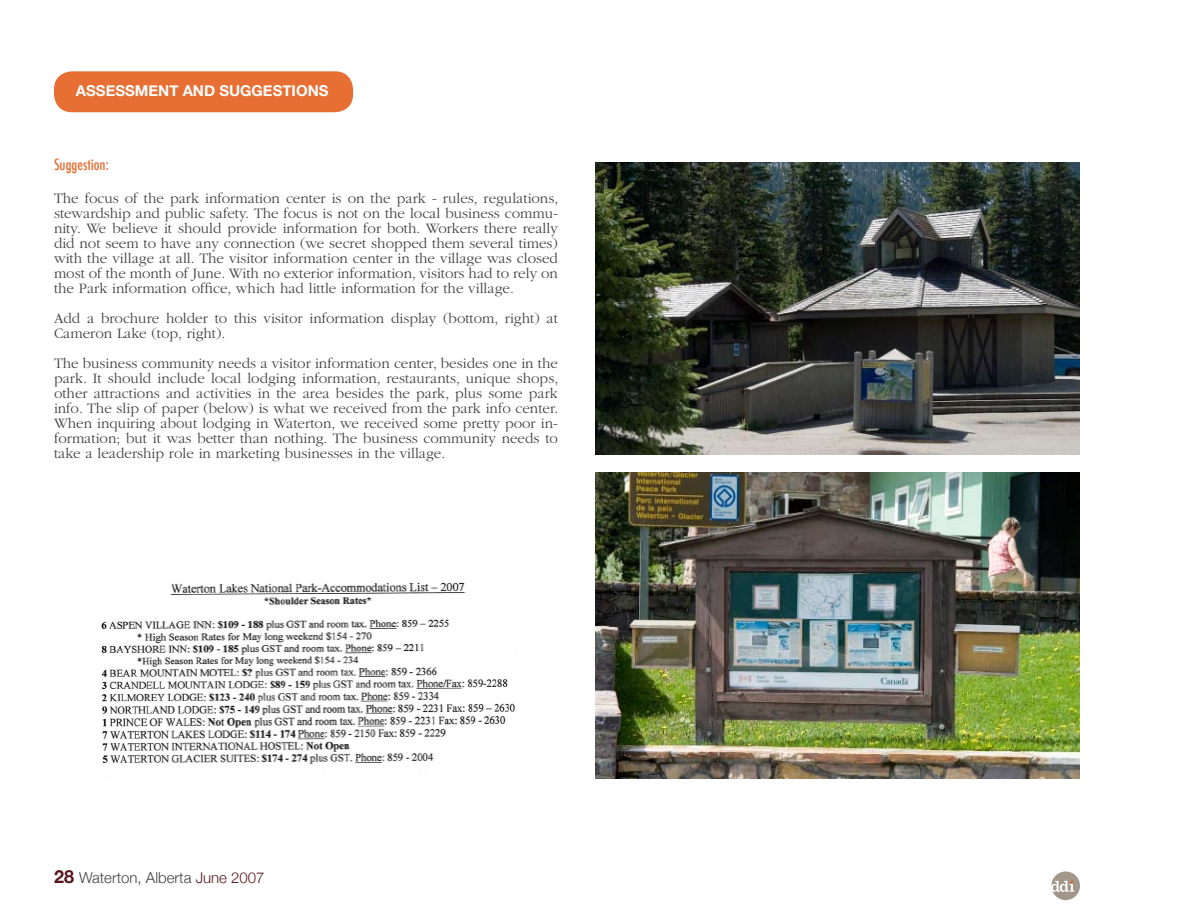
<style>
.page{position:relative;width:1188px;height:918px;background:#fff}
.page>*{position:absolute;margin:0;border:0;box-sizing:border-box;transform-origin:0 0}
.t1{font:300 15px/15px "ITC Garamond Std";color:#414142;text-align:justify}
.t2{font:300 15px "Helvetica Neue";color:#414142}
.t3{font:700 15px "Helvetica Neue";color:#fff}
.t4{font:500 condensed 15px "Futura";color:#e76f34}
.s1{font-weight:700;font-size:18px;color:#57181b}
.s2{color:#57181b}
</style>
<div class="page">
<div style="left:1051px;top:872px;width:29px;height:28px;background:#a2978a;border-radius:50%"></div>
<svg style="left:1051px;top:881px;width:23px;height:11px"></svg>
<div style="left:54px;top:71px;width:299px;height:41px;background:#e76f34;border-radius:18px"></div>
<img style="left:596px;top:162px;width:484px;height:292px">
<img style="left:596px;top:472px;width:484px;height:306px">
<img style="left:101px;top:582px;width:415px;height:182px">
<p class="t3" style="left:76px;top:81px;width:254px">ASSESSMENT AND SUGGESTIONS</p>
<p class="t4" style="left:54px;top:155px;width:56px">Suggestion:</p>
<p class="t1" style="left:54px;top:191px;width:506px">The focus of the park information center is on the park - rules, regulations, stewardship and public safety. The focus is not on the local business commu&shy;nity. We believe it should provide information for both. Workers there really did not seem to have any connection (we secret shopped them several times) with the village at all. The visitor information center in the village was closed most of the month of June. With no exterior information, visitors had to rely on the Park information office, which had little information for the village.</p>
<p class="t1" style="left:54px;top:311px;width:506px">Add a brochure holder to this visitor information display (bottom, right) at<br>Cameron Lake (top, right).</p>
<p class="t1" style="left:54px;top:356px;width:506px">The business community needs a visitor information center, besides one in the park. It should include local lodging information, restaurants, unique shops, other attractions and activities in the area besides the park, plus some park info. The slip of paper (below) is what we received from the park info center.<br>When inquiring about lodging in Waterton, we received some pretty poor in&shy;formation; but it was better than nothing. The business community needs to take a leadership role in marketing businesses in the village.</p>
<p class="t2" style="left:54px;top:869px;width:212px"><span class="s1">28</span> Waterton, Alberta <span class="s2">June 2007</span></p>
</div>
